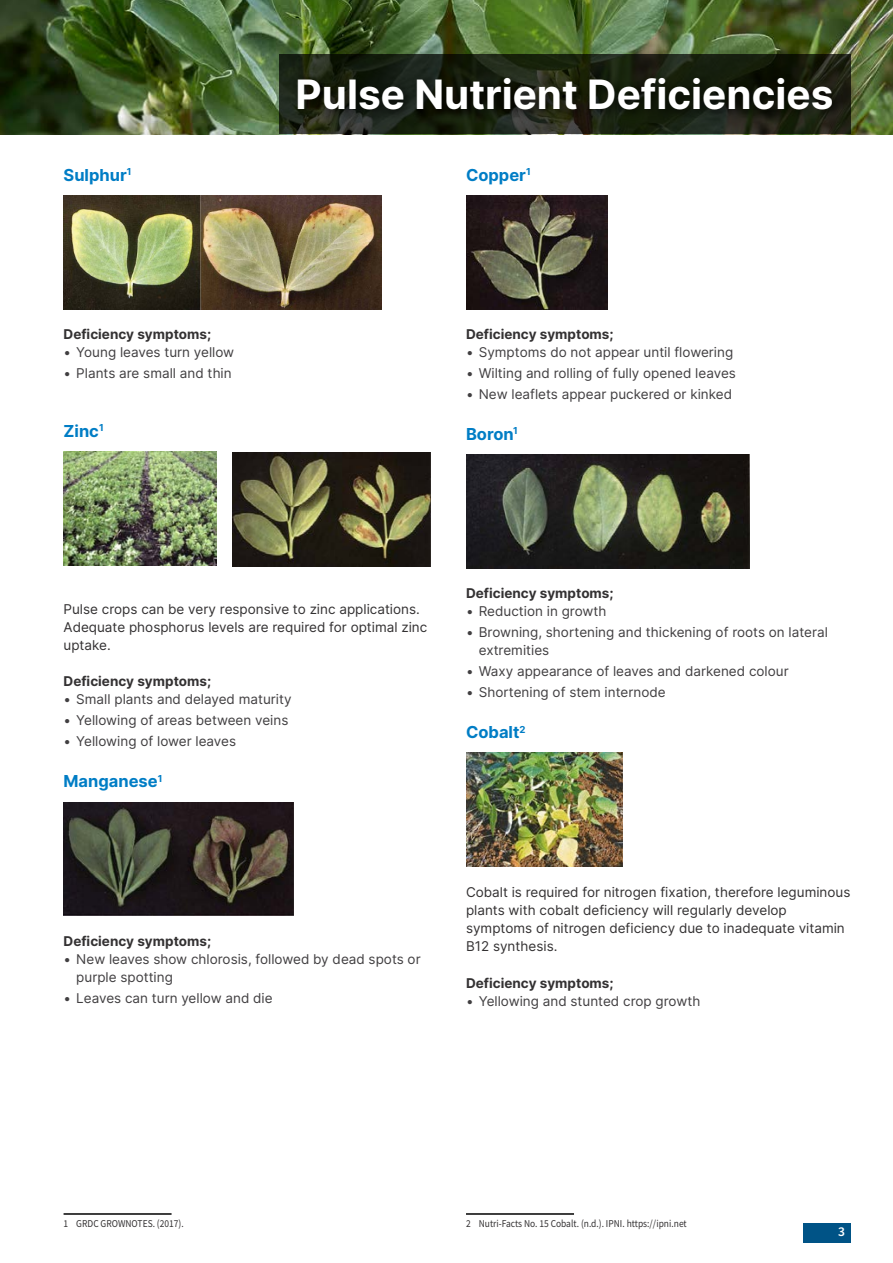
<style>
.page{position:relative;width:893px;height:1263px;background:#fff}
.page>*{position:absolute;margin:0;border:0;box-sizing:border-box;transform-origin:0 0}
.t1{font:700 40.5px "Inter";color:#fff}
.t2{font:700 16.5px "Inter";color:#007dc5}
.t3{font:13.5px/18px "Inter";color:#413f41}
.t4{font:13.5px/18px "Inter";color:#333132}
.t5{font:700 13.5px "Inter";color:#333132}
.t6{font:600 13.5px "Source Sans Pro";color:#fff}
.t7{font:10.5px "Source Sans Pro";color:#333132;scale:.9 1}
</style>
<div class="page">
<img style="left:64px;top:195px;width:318px;height:114px">
<img style="left:64px;top:452px;width:153px;height:114px">
<img style="left:232px;top:453px;width:199px;height:114px">
<img style="left:64px;top:802px;width:230px;height:114px">
<hr style="left:64px;top:1213px;width:108px;height:2px;background:#000">
<img style="left:466px;top:195px;width:141px;height:114px">
<img style="left:466px;top:455px;width:283px;height:114px">
<img style="left:466px;top:753px;width:156px;height:114px">
<hr style="left:466px;top:1213px;width:108px;height:2px;background:#000">
<img style="left:0;top:0;width:893px;height:134px">
<svg style="left:279px;top:54px;width:571px;height:80px;background:#1d2415"></svg>
<div style="left:292px;top:72px;width:552px;height:50px;background:#000;opacity:.75"></div>
<div style="left:803px;top:1223px;width:47px;height:19px;background:#005386"></div>
<p class="t2" style="left:64px;top:162px;width:69px">Sulphur<sup>1</sup></p>
<p class="t5" style="left:64px;top:324px;width:149px">Deficiency symptoms;</p>
<p class="t3" style="left:64px;top:343px;width:172px">• Young leaves turn yellow</p>
<p class="t3" style="left:64px;top:364px;width:170px">• Plants are small and thin</p>
<p class="t2" style="left:64px;top:418px;width:42px">Zinc<sup>1</sup></p>
<h1 class="t1" style="left:296px;top:64px;width:539px">Pulse Nutrient Deficiencies</h1>
<p class="t2" style="left:466px;top:162px;width:66px">Copper<sup>1</sup></p>
<p class="t5" style="left:466px;top:324px;width:149px">Deficiency symptoms;</p>
<p class="t3" style="left:466px;top:343px;width:269px">• Symptoms do not appear until flowering</p>
<p class="t3" style="left:466px;top:364px;width:271px">• Wilting and rolling of fully opened leaves</p>
<p class="t3" style="left:466px;top:385px;width:268px">• New leaflets appear puckered or kinked</p>
<p class="t2" style="left:466px;top:421px;width:53px">Boron<sup>1</sup></p>
<p class="t4" style="left:64px;top:600px;width:365px">Pulse crops can be very responsive to zinc applications.<br>Adequate phosphorus levels are required for optimal zinc uptake.</p>
<p class="t5" style="left:64px;top:671px;width:149px">Deficiency symptoms;</p>
<p class="t3" style="left:64px;top:690px;width:230px">• Small plants and delayed maturity</p>
<p class="t3" style="left:64px;top:711px;width:226px">• Yellowing of areas between veins</p>
<p class="t3" style="left:64px;top:732px;width:174px">• Yellowing of lower leaves</p>
<p class="t2" style="left:64px;top:769px;width:100px">Manganese<sup>1</sup></p>
<p class="t5" style="left:64px;top:931px;width:149px">Deficiency symptoms;</p>
<p class="t3" style="left:76px;top:949px;width:346px;text-indent:-13px">• New leaves show chlorosis, followed by dead spots or purple spotting</p>
<p class="t3" style="left:64px;top:988px;width:211px">• Leaves can turn yellow and die</p>
<p class="t5" style="left:466px;top:583px;width:149px">Deficiency symptoms;</p>
<p class="t3" style="left:466px;top:602px;width:142px">• Reduction in growth</p>
<p class="t3" style="left:479px;top:623px;width:351px;text-indent:-13px">• Browning, shortening and thickening of roots on lateral extremities</p>
<p class="t3" style="left:466px;top:662px;width:324px">• Waxy appearance of leaves and darkened colour</p>
<p class="t3" style="left:466px;top:683px;width:201px">• Shortening of stem internode</p>
<p class="t2" style="left:466px;top:720px;width:61px">Cobalt<sup>2</sup></p>
<p class="t4" style="left:466px;top:882px;width:386px">Cobalt is required for nitrogen fixation, therefore leguminous plants with cobalt deficiency will regularly develop symptoms of nitrogen deficiency due to inadequate vitamin B12 synthesis.</p>
<p class="t5" style="left:466px;top:973px;width:149px">Deficiency symptoms;</p>
<p class="t3" style="left:466px;top:992px;width:236px">• Yellowing and stunted crop growth</p>
<p class="t7" style="left:64px;top:1216px;width:135px">1 GRDC GROWNOTES. (2017).</p>
<p class="t7" style="left:466px;top:1216px;width:247px">2 Nutri-Facts No. 15 Cobalt. (n.d.). IPNI. https://ipni.net</p>
<p class="t6" style="left:838px;top:1223px;width:8px">3</p>
</div>
